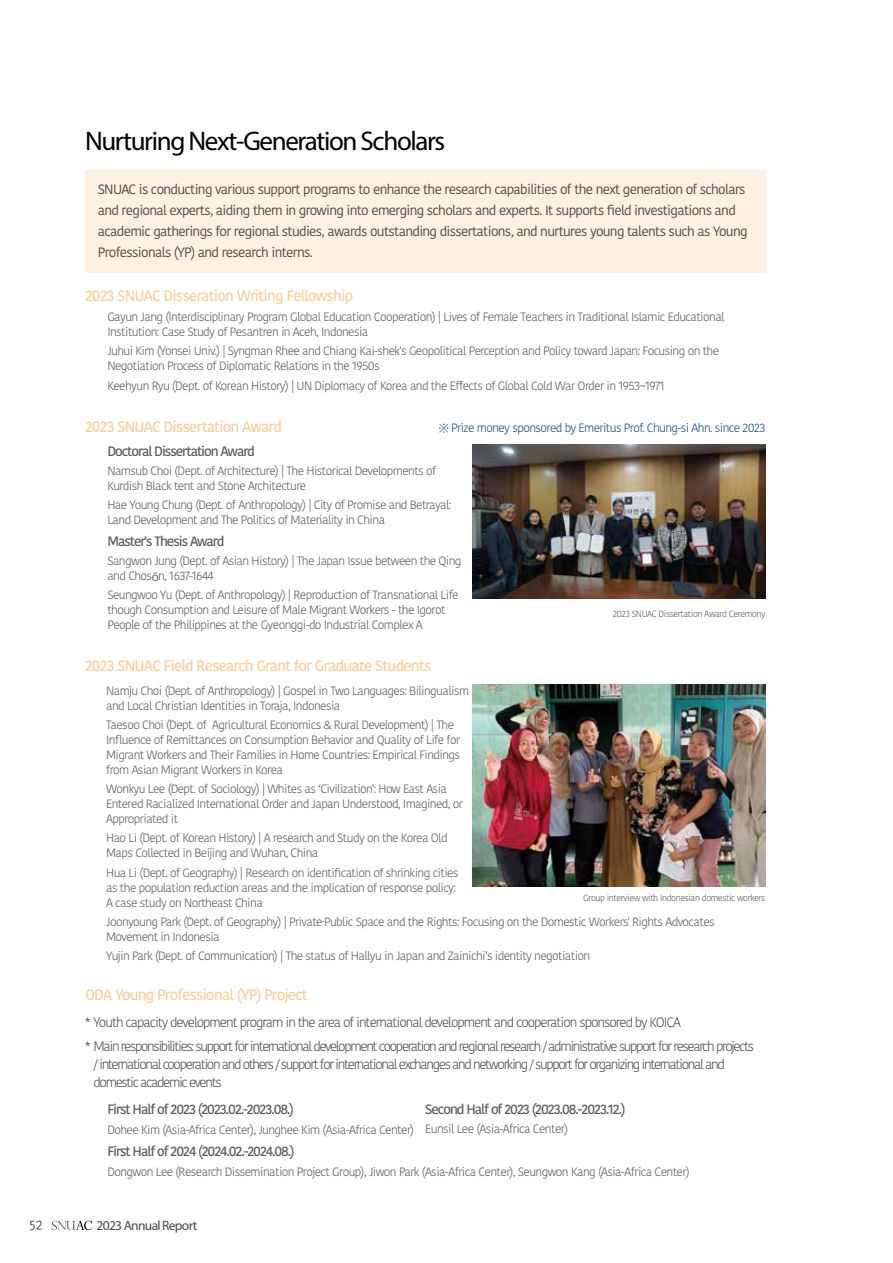
<style>
.page{position:relative;width:893px;height:1263px;background:#fff}
.page>*{position:absolute;margin:0;border:0;box-sizing:border-box;transform-origin:0 0}
.t1{font:27px "Myriad Pro";letter-spacing:-.05em;color:#000}
.t2{font:500 15px "Kohinoor Devanagari";letter-spacing:-.05em;color:#facd9c}
.t3{font:300 13.5px/24.5px "Kohinoor Devanagari";letter-spacing:-.1em;color:#4c4948}
.t4{font:13.5px/21px "Kohinoor Devanagari";letter-spacing:-.05em;color:#4c4948}
.t5{font:500 13.5px "Kohinoor Devanagari";letter-spacing:-.075em;color:#595757}
.t6{font:13.5px "Myriad Pro";letter-spacing:-.05em;color:#4c4948}
.t7{font:300 12px/15px "Kohinoor Devanagari";letter-spacing:-.05em;color:#595757}
.t8{font:300 12px "Kohinoor Devanagari";letter-spacing:-.05em;color:#0b497d}
.t9{font:12px "Rix Go M";color:#4c4948}
.t10{font:300 9px "Kohinoor Devanagari";letter-spacing:-.05em;color:#595757}
.s1{font-family:"Ping Fang TC";font-weight:400}
.s2{font-family:"Rix Go L";font-weight:400}
</style>
<div class="page">
<svg style="left:52px;top:1221px;width:40px;height:9px"></svg>
<img style="left:473px;top:444px;width:292px;height:154px">
<img style="left:473px;top:685px;width:292px;height:202px">
<div style="left:85px;top:170px;width:680px;height:102px;background:#fef1e3"></div>
<h1 class="t1" style="left:85px;top:124px;width:362px">Nurturing Next-Generation Scholars</h1>
<p class="t4" style="left:98px;top:179px;width:651px">SNUAC is conducting various support programs to enhance the research capabilities of the next generation of scholars and regional experts, aiding them in growing into emerging scholars and experts. It supports field investigations and academic gatherings for regional studies, awards outstanding dissertations, and nurtures young talents such as Young Professionals (YP) and research interns.</p>
<p class="t2" style="left:85px;top:287px;width:270px">2023 SNUAC Disseration Writing Fellowship</p>
<p class="t7" style="left:107px;top:309px;width:619px">Gayun Jang (Interdisciplinary Program Global Education Cooperation) | Lives of Female Teachers in Traditional Islamic Educational<br>Institution: Case Study of Pesantren in Aceh, Indonesia</p>
<p class="t7" style="left:107px;top:344px;width:613px">Juhui Kim (Yonsei Univ.) | Syngman Rhee and Chiang Kai-shek's Geopolitical Perception and Policy toward Japan: Focusing on the<br>Negotiation Process of Diplomatic Relations in the 1950s</p>
<p class="t7" style="left:107px;top:378px;width:559px">Keehyun Ryu (Dept. of Korean History) | UN Diplomacy of Korea and the Effects of Global Cold War Order in 1953~1971</p>
<p class="t2" style="left:85px;top:418px;width:198px">2023 SNUAC Dissertation Award</p>
<p class="t5" style="left:107px;top:443px;width:149px">Doctoral Dissertation Award</p>
<p class="t7" style="left:107px;top:463px;width:331px">Namsub Choi (Dept. of Architecture) | The Historical Developments of<br>Kurdish Black tent and Stone Architecture</p>
<p class="t7" style="left:107px;top:498px;width:345px">Hae Young Chung (Dept. of Anthropology) | City of Promise and Betrayal:<br>Land Development and The Politics of Materiality in China</p>
<p class="t5" style="left:107px;top:533px;width:119px">Master's Thesis Award</p>
<p class="t7" style="left:107px;top:553px;width:356px">Sangwon Jung (Dept. of Asian History) | The Japan Issue between the Qing and Chos<span class="s1">ǒ</span>n, 1637-1644</p>
<p class="t7" style="left:107px;top:588px;width:353px">Seungwoo Yu (Dept. of Anthropology) | Reproduction of Transnational Life though Consumption and Leisure of Male Migrant Workers - the Igorot<br>People of the Philippines at the Gyeonggi-do Industrial Complex A</p>
<p class="t8" style="left:438px;top:421px;width:329px"><span class="s2">※</span> Prize money sponsored by Emeritus Prof. Chung-si Ahn. since 2023</p>
<p class="t10" style="left:613px;top:608px;width:154px">2023 SNUAC Dissertation Award Ceremony</p>
<p class="t2" style="left:85px;top:657px;width:348px">2023 SNUAC Field Research Grant for Graduate Students</p>
<p class="t7" style="left:106px;top:683px;width:364px">Namju Choi (Dept. of Anthropology) | Gospel in Two Languages: Bilingualism and Local Christian Identities in Toraja, Indonesia</p>
<p class="t7" style="left:106px;top:717px;width:356px">Taesoo Choi (Dept. of Agricultural Economics &amp; Rural Development) | The Influence of Remittances on Consumption Behavior and Quality of Life for Migrant Workers and Their Families in Home Countries: Empirical Findings from Asian Migrant Workers in Korea</p>
<p class="t7" style="left:106px;top:781px;width:358px">Wonkyu Lee (Dept. of Sociology) | Whites as ‘Civilization’: How East Asia<br>Entered Racialized International Order and Japan Understood, Imagined, or<br>Appropriated it</p>
<p class="t7" style="left:106px;top:831px;width:343px">Hao Li (Dept. of Korean History) | A research and Study on the Korea Old<br>Maps Collected in Beijing and Wuhan, China</p>
<p class="t7" style="left:106px;top:865px;width:354px">Hua Li (Dept. of Geography) | Research on identification of shrinking cities as the population reduction areas and the implication of response policy:<br>A case study on Northeast China</p>
<p class="t7" style="left:106px;top:914px;width:610px">Joonyoung Park (Dept. of Geography) | Private·Public Space and the Rights: Focusing on the Domestic Workers' Rights Advocates<br>Movement in Indonesia</p>
<p class="t7" style="left:106px;top:948px;width:486px">Yujin Park (Dept. of Communication) | The status of Hallyu in Japan and Zainichi’s identity negotiation</p>
<p class="t10" style="left:583px;top:892px;width:184px">Group interview with Indonesian domestic workers</p>
<p class="t2" style="left:85px;top:986px;width:224px">ODA Young Professional (YP) Project</p>
<p class="t3" style="left:85px;top:1010px;width:671px">* Youth capacity development program in the area of international development and cooperation sponsored by KOICA<br>* Main responsibilities: support for international development cooperation and regional research / administrative support for research projects</p>
<p class="t3" style="left:94px;top:1055px;width:633px;line-height:18px">/ international cooperation and others / support for international exchanges and networking / support for organizing international and domestic academic events</p>
<p class="t5" style="left:107px;top:1101px;width:188px">First Half of 2023 (2023.02.-2023.08.)</p>
<p class="t7" style="left:107px;top:1122px;width:308px">Dohee Kim (Asia-Africa Center), Junghee Kim (Asia-Africa Center)</p>
<p class="t5" style="left:425px;top:1101px;width:202px">Second Half of 2023 (2023.08.-2023.12.)</p>
<p class="t7" style="left:425px;top:1122px;width:144px">Eunsil Lee (Asia-Africa Center)</p>
<p class="t5" style="left:107px;top:1144px;width:189px">First Half of 2024 (2024.02.-2024.08.)</p>
<p class="t7" style="left:107px;top:1164px;width:584px">Dongwon Lee (Research Dissemination Project Group), Jiwon Park (Asia-Africa Center), Seungwon Kang (Asia-Africa Center)</p>
<p class="t9" style="left:29px;top:1219px;width:15px">52</p>
<p class="t6" style="left:97px;top:1217px;width:102px">2023 Annual Report</p>
</div>
